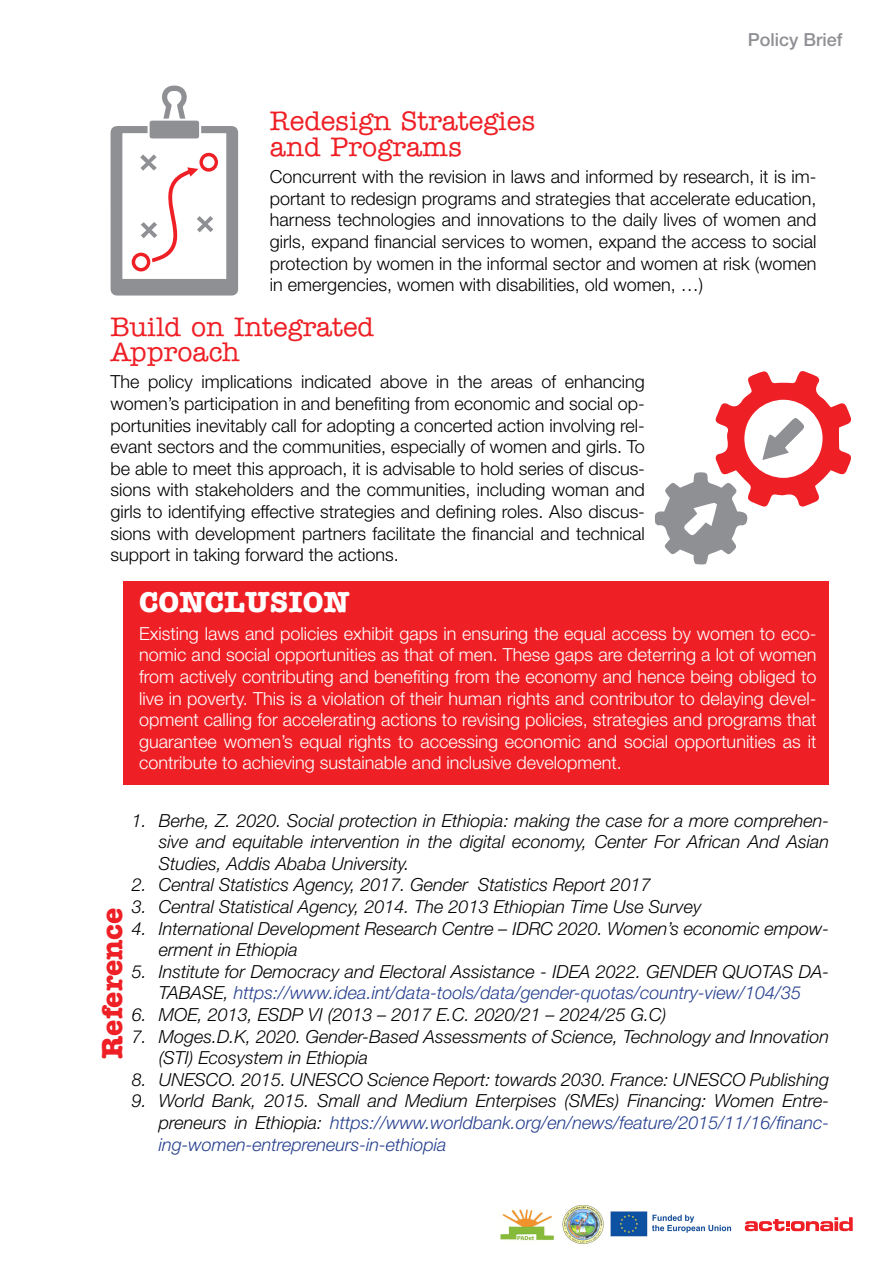
<style>
.page{position:relative;width:893px;height:1263px;background:#fff}
.page>*{position:absolute;margin:0;border:0;box-sizing:border-box;transform-origin:0 0}
.t1{font:700 30px "American Typewriter";color:#fff}
.t2{font:700 30px "American Typewriter";color:#ee2026}
.t3{font:500 27px/25.5px "American Typewriter Std";color:#ee2026}
.t4{font:300 18px/21.6px "Helvetica Neue";color:#000;text-align:justify}
.t5{font:italic 300 18px/21.6px "Helvetica Neue";color:#000}
.t6{font:300 18px/21.6px "Helvetica Neue";color:#fff;text-align:justify}
.t7{font:italic 300 18px/21.6px "Helvetica Neue";color:#253f8e;text-align:justify}
.t8{font:500 18px "Helvetica Neue";color:#8f9094}
.s1{color:#253f8e}
.s2{color:#000}
</style>
<div class="page">
<svg style="left:111px;top:85px;width:127px;height:211px"></svg>
<svg style="left:655px;top:371px;width:196px;height:194px"></svg>
<div style="left:123px;top:581px;width:706px;height:203px;background:#ee2026"></div>
<svg style="left:745px;top:1217px;width:108px;height:14px"></svg>
<img style="left:610px;top:1211px;width:122px;height:26px">
<img style="left:563px;top:1205px;width:41px;height:39px">
<img style="left:500px;top:1209px;width:54px;height:32px">
<p class="t3" style="left:270px;top:109px;width:267px">Redesign Strategies and Programs</p>
<p class="t8" style="left:748px;top:25px;width:96px">Policy Brief</p>
<p class="t4" style="left:270px;top:165px;width:548px">Concurrent with the revision in laws and informed by research, it is im&shy;portant to redesign programs and strategies that accelerate education, harness technologies and innovations to the daily lives of women and girls, expand financial services to women, expand the access to social protection by women in the informal sector and women at risk (women in emergencies, women with disabilities, old women, …)</p>
<p class="t3" style="left:111px;top:314px;width:265px">Build on Integrated<br>Approach</p>
<p class="t4" style="left:111px;top:370px;width:536px">The policy implications indicated above in the areas of enhancing women’s participation in and benefiting from economic and social op&shy;portunities inevitably call for adopting a concerted action involving rel&shy;evant sectors and the communities, especially of women and girls. To be able to meet this approach, it is advisable to hold series of discus&shy;sions with stakeholders and the communities, including woman and girls to identifying effective strategies and defining roles. Also discus&shy;sions with development partners facilitate the financial and technical support in taking forward the actions.</p>
<p class="t1" style="left:139px;top:584px;width:212px">CONCLUSION</p>
<p class="t6" style="left:139px;top:621px;width:679px">Existing laws and policies exhibit gaps in ensuring the equal access by women to eco&shy;nomic and social opportunities as that of men. These gaps are deterring a lot of women from actively contributing and benefiting from the economy and hence being obliged to live in poverty. This is a violation of their human rights and contributor to delaying devel&shy;opment calling for accelerating actions to revising policies, strategies and programs that guarantee women’s equal rights to accessing economic and social opportunities as it contribute to achieving sustainable and inclusive development.</p>
<p class="t2" style="left:94px;top:1059px;width:153px;rotate:-90deg">Reference</p>
<p class="t5" style="left:159px;top:808px;width:672px;text-align:justify;text-indent:-27px">1. Berhe, Z. 2020. Social protection in Ethiopia: making the case for a more comprehen&shy;sive and equitable intervention in the digital economy, Center For African And Asian Studies, Addis Ababa University.</p>
<p class="t5" style="left:132px;top:873px;width:520px">2. Central Statistics Agency, 2017. Gender Statistics Report 2017</p>
<p class="t5" style="left:132px;top:895px;width:571px">3. Central Statistical Agency, 2014. The 2013 Ethiopian Time Use Survey</p>
<p class="t5" style="left:159px;top:916px;width:672px;text-indent:-27px">4. International Development Research Centre – IDRC 2020. Women’s economic empow&shy;erment in Ethiopia</p>
<p class="t5" style="left:132px;top:960px;width:699px;text-align:center">5. Institute for Democracy and Electoral Assistance - IDEA 2022. GENDER QUOTAS DA-<br>TABASE, <span class="s1">https://www.idea.int/data-tools/data/gender-quotas/country-view/104/35</span></p>
<p class="t5" style="left:132px;top:1003px;width:536px">6. MOE, 2013, ESDP VI (2013 – 2017 E.C. 2020/21 – 2024/25 G.C)</p>
<p class="t5" style="left:159px;top:1024px;width:672px;text-indent:-27px">7. Moges.D.K, 2020. Gender-Based Assessments of Science, Technology and Innovation (STI) Ecosystem in Ethiopia</p>
<p class="t5" style="left:132px;top:1068px;width:699px">8. UNESCO. 2015. UNESCO Science Report: towards 2030. France: UNESCO Publishing</p>
<p class="t7" style="left:159px;top:1089px;width:672px;text-indent:-27px"><span class="s2">9. World Bank, 2015. Small and Medium Enterpises (SMEs) Financing: Women Entre&shy;preneurs in Ethiopia:</span> https://www.worldbank.org/en/news/feature/2015/11/16/financ&shy;ing-women-entrepreneurs-in-ethiopia</p>
</div>
